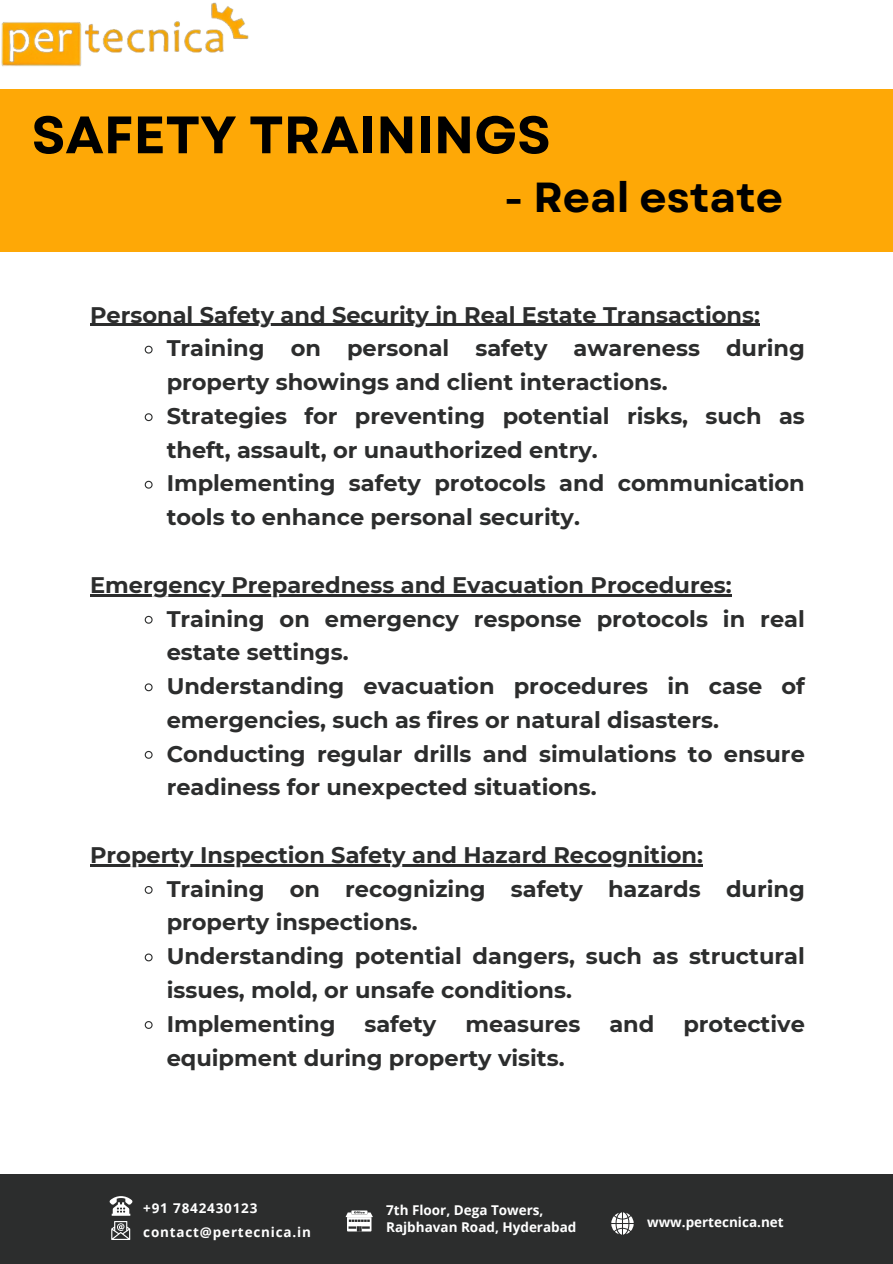
<style>
.page{position:relative;width:893px;height:1264px;background:#fff}
.page>*{position:absolute;margin:0;border:0;box-sizing:border-box;transform-origin:0 0}
.t1{font:700 52.5px "Garet";color:#000}
.t2{font:700 42px "Garet";color:#000}
.t3{font:700 22.5px/33.8px "Montserrat";color:#2c2d2d}
.t4{font:700 13.5px "Open Sans";color:#fff}
.t5{font:700 13.5px "Open Sans";letter-spacing:.06em;color:#fff}
</style>
<div class="page">
<img style="left:1px;top:2px;width:248px;height:65px">
<div style="left:0;top:89px;width:892px;height:162px;background:#fea806"></div>
<div style="left:0;top:1174px;width:892px;height:89px;background:#2c2d2d"></div>
<svg style="left:611px;top:1212px;width:22px;height:22px"></svg>
<svg style="left:345px;top:1210px;width:27px;height:21px"></svg>
<svg style="left:110px;top:1196px;width:22px;height:43px"></svg>
<hr style="left:90px;top:324px;width:670px;height:2px;background:#2c2d2d">
<svg style="left:144px;top:345px;width:9px;height:9px"></svg>
<svg style="left:144px;top:413px;width:9px;height:9px"></svg>
<svg style="left:144px;top:480px;width:9px;height:9px"></svg>
<hr style="left:90px;top:594px;width:39px;height:2px;background:#2c2d2d">
<hr style="left:129px;top:594px;width:602px;height:2px;background:#2c2d2d">
<svg style="left:144px;top:615px;width:9px;height:9px"></svg>
<svg style="left:144px;top:683px;width:9px;height:9px"></svg>
<svg style="left:144px;top:750px;width:9px;height:9px"></svg>
<svg style="left:90px;top:864px;width:17px;height:2px"></svg>
<hr style="left:107px;top:864px;width:596px;height:2px;background:#2c2d2d">
<svg style="left:144px;top:886px;width:9px;height:8px"></svg>
<svg style="left:144px;top:953px;width:9px;height:9px"></svg>
<svg style="left:144px;top:1021px;width:9px;height:8px"></svg>
<p class="t1" style="left:32px;top:97px;width:520px">SAFETY TRAININGS</p>
<p class="t2" style="left:504px;top:167px;width:280px">- Real estate</p>
<p class="t3" style="left:90px;top:298px;width:671px">Personal Safety and Security in Real Estate Transactions:</p>
<p class="t3" style="left:167px;top:331px;width:639px">Training on personal safety awareness during property showings and client interactions.</p>
<p class="t3" style="left:167px;top:399px;width:639px">Strategies for preventing potential risks, such as theft, assault, or unauthorized entry.</p>
<p class="t3" style="left:167px;top:466px;width:639px">Implementing safety protocols and communication tools to enhance personal security.</p>
<p class="t3" style="left:90px;top:568px;width:643px">Emergency Preparedness and Evacuation Procedures:</p>
<p class="t3" style="left:167px;top:601px;width:639px">Training on emergency response protocols in real estate settings.</p>
<p class="t3" style="left:167px;top:669px;width:639px">Understanding evacuation procedures in case of emergencies, such as fires or natural disasters.</p>
<p class="t3" style="left:167px;top:736px;width:639px">Conducting regular drills and simulations to ensure readiness for unexpected situations.</p>
<p class="t3" style="left:90px;top:838px;width:614px">Property Inspection Safety and Hazard Recognition:</p>
<p class="t3" style="left:167px;top:871px;width:639px">Training on recognizing safety hazards during property inspections.</p>
<p class="t3" style="left:167px;top:939px;width:639px">Understanding potential dangers, such as structural issues, mold, or unsafe conditions.</p>
<p class="t3" style="left:167px;top:1006px;width:170px">Implementing</p>
<p class="t3" style="left:364px;top:1006px;width:73px">safety</p>
<p class="t3" style="left:465px;top:1006px;width:116px">measures</p>
<p class="t3" style="left:609px;top:1006px;width:46px">and</p>
<p class="t3" style="left:683px;top:1006px;width:123px">protective</p>
<p class="t3" style="left:167px;top:1040px;width:399px">equipment during property visits.</p>
<p class="t5" style="left:143px;top:1198px;width:116px">+91 7842430123</p>
<p class="t5" style="left:143px;top:1222px;width:169px">contact@pertecnica.in</p>
<p class="t4" style="left:386px;top:1200px;width:159px">7th Floor, Dega Towers,</p>
<p class="t4" style="left:386px;top:1217px;width:192px">Rajbhavan Road, Hyderabad</p>
<p class="t4" style="left:647px;top:1212px;width:138px">www.pertecnica.net</p>
</div>
